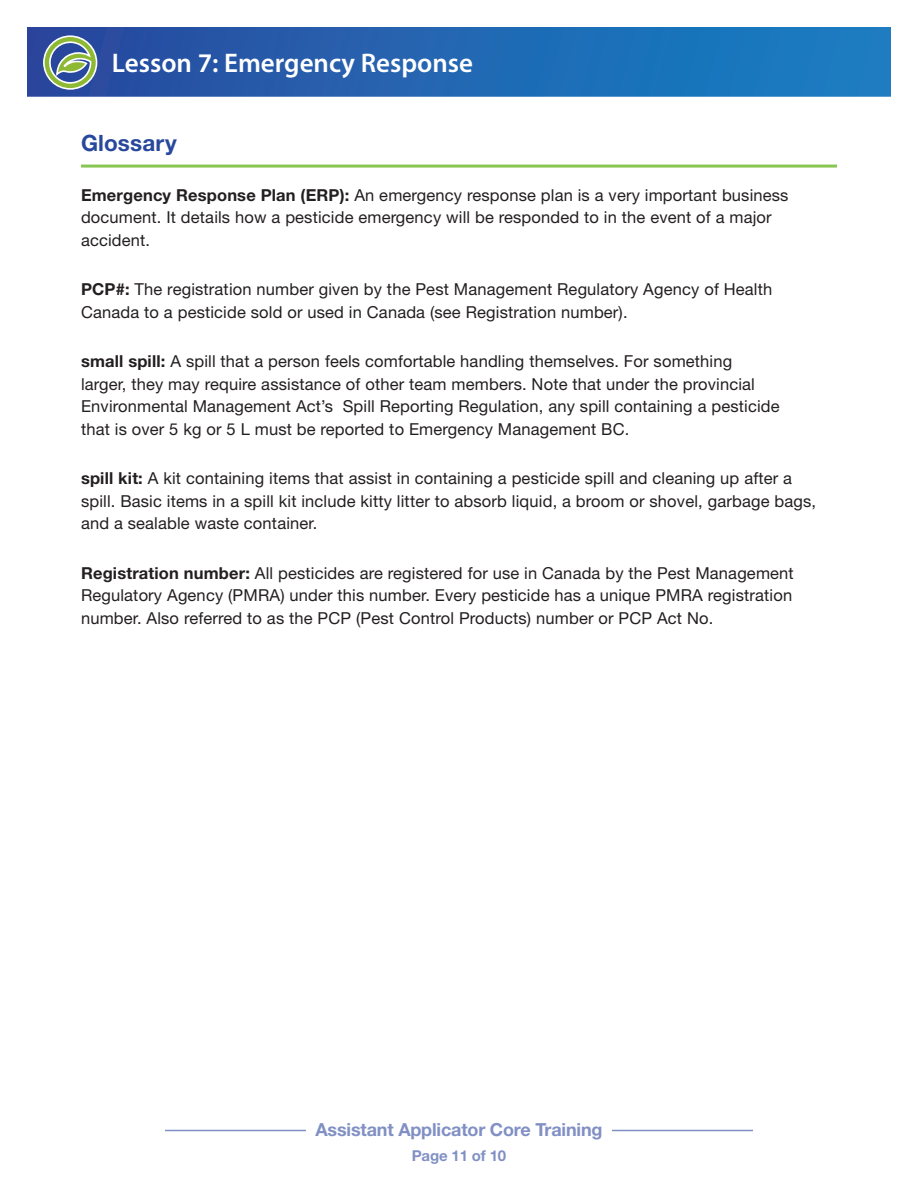
<style>
.page{position:relative;width:918px;height:1188px;background:#fff}
.page>*{position:absolute;margin:0;border:0;box-sizing:border-box;transform-origin:0 0}
.t1{font:600 27px "Myriad Pro";color:#fff}
.t2{font:700 22.5px "Helvetica Neue LT Std";letter-spacing:.01em;color:#28489d}
.t3{font:700 18px "Helvetica Neue LT Std";letter-spacing:-.01em;color:#8190c4}
.t4{font:16.5px/22.5px "Helvetica Neue LT Std";letter-spacing:.01em;color:#231f20}
.t5{font:700 15px "Helvetica Neue LT Std";letter-spacing:-.01em;color:#8190c4}
.s1{font-weight:700}
</style>
<div class="page">
<hr style="left:165px;top:1130px;width:141px;height:1px;background:#8190c4">
<hr style="left:612px;top:1130px;width:141px;height:1px;background:#8190c4">
<svg style="left:27px;top:27px;width:864px;height:70px;background:#2167b2"></svg>
<svg style="left:42px;top:35px;width:56px;height:56px;background:#749093"></svg>
<hr style="left:81px;top:165px;width:756px;height:3px;background:#88c652">
<h1 class="t1" style="left:112px;top:45px;width:363px">Lesson 7: Emergency Response</h1>
<h2 class="t2" style="left:81px;top:129px;width:97px">Glossary</h2>
<p class="t4" style="left:81px;top:183px;width:709px"><span class="s1">Emergency Response Plan (ERP):</span> An emergency response plan is a very important business document. It details how a pesticide emergency will be responded to in the event of a major accident.</p>
<p class="t4" style="left:81px;top:278px;width:693px"><span class="s1">PCP#:</span> The registration number given by the Pest Management Regulatory Agency of Health<br>Canada to a pesticide sold or used in Canada (see Registration number).</p>
<p class="t4" style="left:81px;top:350px;width:700px"><span class="s1">small spill:</span> A spill that a person feels comfortable handling themselves. For something larger, they may require assistance of other team members. Note that under the provincial Environmental Management Act’s Spill Reporting Regulation, any spill containing a pesticide that is over 5 kg or 5 L must be reported to Emergency Management BC.</p>
<p class="t4" style="left:81px;top:467px;width:737px"><span class="s1">spill kit:</span> A kit containing items that assist in containing a pesticide spill and cleaning up after a spill. Basic items in a spill kit include kitty litter to absorb liquid, a broom or shovel, garbage bags, and a sealable waste container.</p>
<p class="t4" style="left:81px;top:561px;width:714px;text-align:justify"><span class="s1">Registration number:</span> All pesticides are registered for use in Canada by the Pest Management Regulatory Agency (PMRA) under this number. Every pesticide has a unique PMRA registration number. Also referred to as the PCP (Pest Control Products) number or PCP Act No.</p>
<p class="t3" style="left:316px;top:1118px;width:288px">Assistant Applicator Core Training</p>
<p class="t5" style="left:412px;top:1146px;width:96px">Page 11 of 10</p>
</div>
